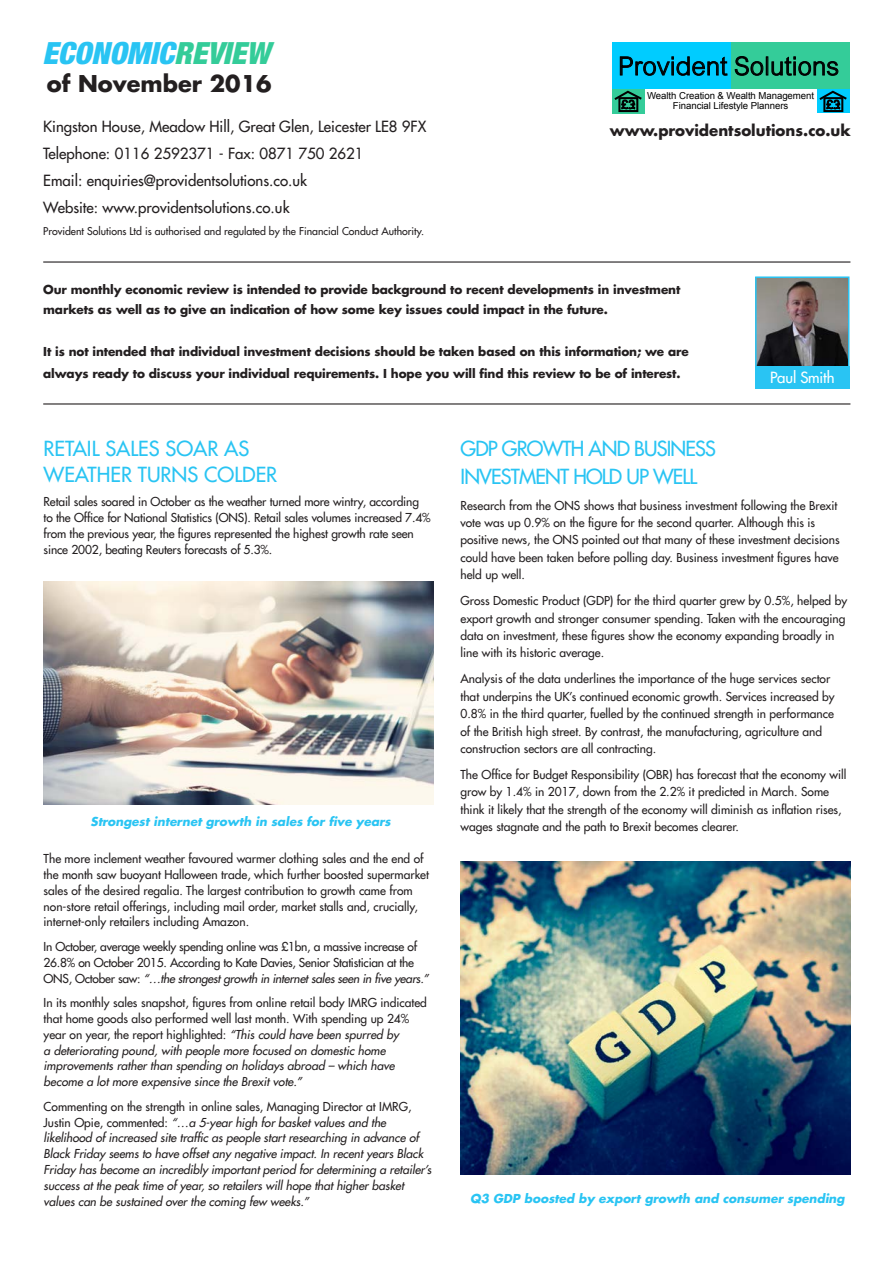
<style>
.page{position:relative;width:893px;height:1263px;background:#fff}
.page>*{position:absolute;margin:0;border:0;box-sizing:border-box;transform-origin:0 0}
.t1{font:italic 900 condensed 30.6px "Helvetica Neue LT Std";color:#29c4f3}
.t2{font:27.3px "Arial Lgt";letter-spacing:.01em;color:#000}
.t3{font:700 22.5px "Futura LT";color:#231f20}
.Headings{font:20.25px/27.3px "Futura LT";letter-spacing:-.04em;color:#29c4f3}
.Headings-2{font:20.25px/25.2px "Futura LT";color:#29c4f3}
.t4{font:15px "Futura LT";color:#231f20}
.t5{font:700 15px "Futura LT";color:#231f20}
.t6{font:15px "Futura LT";letter-spacing:-.01em;color:#fff}
.body_text{font:12px/17.4px "Futura LT";color:#231f20}
.body_text-2{font:italic 12px/15.9px "Futura LT";letter-spacing:-.005em;color:#231f20}
.t7{font:700 12px/19.5px "Futura LT";letter-spacing:-.01em;color:#231f20}
.body_text-3{font:12px/15.9px "Futura LT";letter-spacing:-.02em;color:#231f20}
.Image_text{font:italic 700 12px "Futura LT";color:#29c4f3}
.t8{font:12px "Arial";color:#000}
.t9{font:10.5px "Futura LT";color:#231f20}
.t10{font:9.6px/9.6px "Arial";letter-spacing:-.005em;color:#000;text-align:center}
.s1{color:#34cc99}
.s2{font-style:italic}
.s3{font-style:normal}
</style>
<div class="page">
<img style="left:758px;top:279px;width:88px;height:87px">
<div style="left:755px;top:276px;width:94px;height:110px;border:2px solid #29c4f3"></div>
<div style="left:817px;top:89px;width:32px;height:24px;background:#0cf"></div>
<div style="left:612px;top:89px;width:32px;height:24px;background:#34cc99"></div>
<div style="left:612px;top:43px;width:118px;height:46px;background:#0cf"></div>
<div style="left:730px;top:43px;width:119px;height:46px;background:#34cc99"></div>
<svg style="left:619px;top:56px;width:109px;height:20px"></svg>
<svg style="left:734px;top:56px;width:30px;height:20px"></svg>
<div style="left:766px;top:56px;width:2px;height:20px;border:1px solid #000"></div>
<svg style="left:771px;top:56px;width:68px;height:20px"></svg>
<div style="left:823px;top:97px;width:20px;height:15px;border:2px solid #000"></div>
<div style="left:618px;top:97px;width:20px;height:15px;border:2px solid #000"></div>
<hr style="left:43px;top:403px;width:807px;height:1px;background:#231f20">
<hr style="left:43px;top:261px;width:807px;height:2px;background:#231f20">
<div style="left:755px;top:366px;width:94px;height:23px;background:#29c4f3"></div>
<img style="left:43px;top:581px;width:391px;height:224px">
<img style="left:460px;top:861px;width:390px;height:314px">
<svg style="left:614px;top:90px;width:28px;height:20px"></svg>
<svg style="left:819px;top:90px;width:28px;height:20px"></svg>
<p class="t1" style="left:43px;top:35px;width:229px">ECONOMIC<span class="s1">REVIEW</span></p>
<p class="t3" style="left:47px;top:69px;width:226px">of November 2016</p>
<p class="t4" style="left:43px;top:116px;width:385px">Kingston House, Meadow Hill, Great Glen, Leicester LE8 9FX</p>
<p class="t4" style="left:43px;top:143px;width:322px">Telephone: 0116 2592371 - Fax: 0871 750 2621</p>
<p class="t4" style="left:43px;top:170px;width:265px">Email: enquiries@providentsolutions.co.uk</p>
<p class="t4" style="left:43px;top:197px;width:248px">Website: www.providentsolutions.co.uk</p>
<p class="t9" style="left:43px;top:224px;width:382px">Provident Solutions Ltd is authorised and regulated by the Financial Conduct Authority.</p>
<p class="t2" style="left:618px;top:50px;width:223px">Provident Solutions</p>
<p class="t8" style="left:621px;top:98px;width:8px">£</p>
<p class="t8" style="left:826px;top:98px;width:8px">£</p>
<p class="t5" style="left:610px;top:120px;width:243px">www.providentsolutions.co.uk</p>
<p class="t10" style="left:647px;top:91px;width:168px">Wealth Creation &amp; Wealth Management<br>Financial Lifestyle Planners</p>
<p class="t7" style="left:43px;top:280px;width:639px">Our monthly economic review is intended to provide background to recent developments in investment markets as well as to give an indication of how some key issues could impact in the future.</p>
<p class="t7" style="left:43px;top:340px;width:647px;line-height:22.5px">It is not intended that individual investment decisions should be taken based on this information; we are always ready to discuss your individual requirements. I hope you will find this review to be of interest.</p>
<p class="t6" style="left:770px;top:367px;width:66px">Paul Smith</p>
<p class="Headings-2" style="left:44px;top:436px;width:235px">RETAIL SALES SOAR AS<br>WEATHER TURNS COLDER</p>
<p class="body_text" style="left:44px;top:493px;width:389px;line-height:15.9px">Retail sales soared in October as the weather turned more wintry, according to the Office for National Statistics (ONS). Retail sales volumes increased 7.4% from the previous year, the figures represented the highest growth rate seen since 2002, beating Reuters forecasts of 5.3%.</p>
<p class="Image_text" style="left:91px;top:813px;width:302px">Strongest internet growth in sales for five years</p>
<p class="body_text" style="left:44px;top:850px;width:387px;line-height:15.9px">The more inclement weather favoured warmer clothing sales and the end of the month saw buoyant Halloween trade, which further boosted supermarket sales of the desired regalia. The largest contribution to growth came from non-store retail offerings, including mail order, market stalls and, crucially, internet-only retailers including Amazon.</p>
<p class="body_text-3" style="left:44px;top:938px;width:387px">In October, average weekly spending online was £1bn, a massive increase of<br>26.8% on October 2015. According to Kate Davies, Senior Statistician at the<br>ONS, October saw: <span class="s2">“…the strongest growth in internet sales seen in five years.”</span></p>
<p class="body_text-2" style="left:44px;top:995px;width:385px"><span class="s3">In its monthly sales snapshot, figures from online retail body IMRG indicated that home goods also performed well last month. With spending up 24% year on year, the report highlighted:</span> “This could have been spurred by<br>a deteriorating pound, with people more focused on domestic home improvements rather than spending on holidays abroad – which have become a lot more expensive since the Brexit vote.”</p>
<p class="body_text-2" style="left:44px;top:1098px;width:389px"><span class="s3">Commenting on the strength in online sales, Managing Director at IMRG, Justin Opie, commented:</span> “…a 5-year high for basket values and the likelihood of increased site traffic as people start researching in advance of Black Friday seems to have offset any negative impact. In recent years Black Friday has become an incredibly important period for determining a retailer’s success at the peak time of year, so retailers will hope that higher basket values can be sustained over the coming few weeks.”</p>
<p class="Headings" style="left:460px;top:435px;width:257px">GDP GROWTH AND BUSINESS<br>INVESTMENT HOLD UP WELL</p>
<p class="body_text" style="left:460px;top:496px;width:381px">Research from the ONS shows that business investment following the Brexit vote was up 0.9% on the figure for the second quarter. Although this is positive news, the ONS pointed out that many of these investment decisions could have been taken before polling day. Business investment figures have held up well.</p>
<p class="body_text" style="left:460px;top:592px;width:388px">Gross Domestic Product (GDP) for the third quarter grew by 0.5%, helped by export growth and stronger consumer spending. Taken with the encouraging data on investment, these figures show the economy expanding broadly in line with its historic average.</p>
<p class="body_text" style="left:460px;top:670px;width:376px">Analysis of the data underlines the importance of the huge services sector that underpins the UK’s continued economic growth. Services increased by 0.8% in the third quarter, fuelled by the continued strength in performance of the British high street. By contrast, the manufacturing, agriculture and construction sectors are all contracting.</p>
<p class="body_text" style="left:460px;top:766px;width:387px">The Office for Budget Responsibility (OBR) has forecast that the economy will grow by 1.4% in 2017, down from the 2.2% it predicted in March. Some think it likely that the strength of the economy will diminish as inflation rises, wages stagnate and the path to Brexit becomes clearer.</p>
<p class="Image_text" style="left:470px;top:1191px;width:376px">Q3 GDP boosted by export growth and consumer spending</p>
</div>
